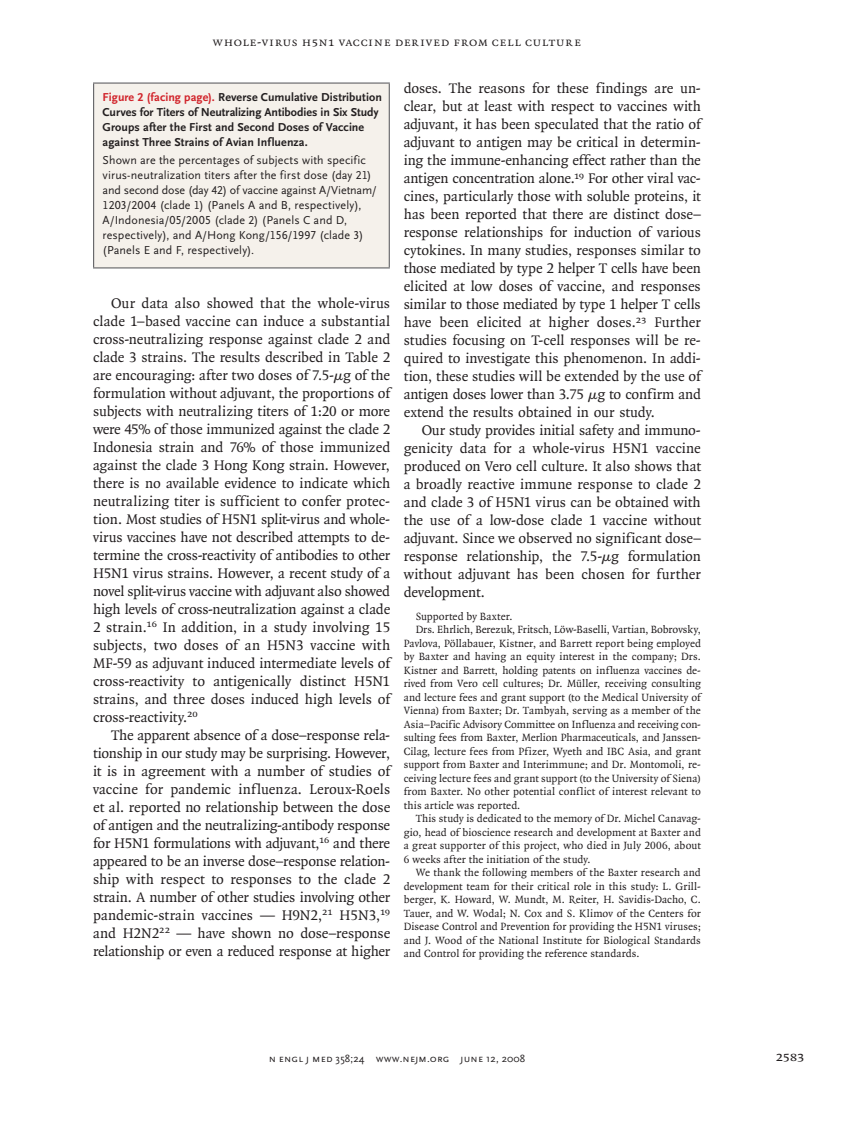
<style>
.page{position:relative;width:851px;height:1134px;background:#fff}
.page>*{position:absolute;margin:0;border:0;box-sizing:border-box;transform-origin:0 0}
.t1{font:15px/18px "OTNEJM Quadraat";letter-spacing:-.005em;color:#231f20;text-align:justify}
.t2{font:14.25px "OTNEJM Quadraat Cap";color:#231f20}
.t3{font:12.75px "OTNEJM Quadraat Small Cap";letter-spacing:.045em;color:#231f20}
.t4{font:12px/15px "OTNEJM Scala Sans LF";letter-spacing:.01em;color:#231f20}
.t5{font:700 12px/15px "OTNEJM Scala Sans LF";letter-spacing:.005em;color:#231f20}
.t6{font:11.25px "OTNEJM Quadraat";letter-spacing:.005em;color:#231f20}
.t7{font:10.8px "OTNEJM Scala Sans LF Cap";letter-spacing:.01em;color:#231f20}
.s1{color:#d1232a}
.s2{font-family:"OTNEJM Scala Sans OSF"}
</style>
<div class="page">
<div style="left:94px;top:83px;width:295px;height:185px;background:#f5f1eb"></div>
<hr style="left:93px;top:267px;width:297px;height:1px;background:#636366">
<hr style="left:93px;top:82px;width:297px;height:2px;background:#636366">
<hr style="left:93px;top:84px;width:1px;height:183px;background:#636366">
<hr style="left:388px;top:84px;width:2px;height:183px;background:#636366">
<p class="t3" style="left:213px;top:35px;width:369px">Whole-Virus H5N1 Vaccine Derived from Cell Culture</p>
<p class="t5" style="left:103px;top:90px;width:281px"><span class="s1">Figure 2 (facing page).</span> Reverse Cumulative Distribution Curves for Titers of Neutralizing Antibodies in Six Study Groups after the First and Second Doses of Vaccine against Three Strains of Avian Influenza.</p>
<p class="t4" style="left:103px;top:153px;width:275px">Shown are the percentages of subjects with specific virus-neutralization titers after the first dose (day 21) and second dose (day 42) of vaccine against A/Vietnam/ 1203/2004 (clade 1) (Panels A and B, respectively), A/Indonesia/05/2005 (clade 2) (Panels C and D, respectively), and A/Hong Kong/156/1997 (clade 3) (Panels E and F, respectively).</p>
<p class="t1" style="left:93px;top:294px;width:299px;text-indent:18px">Our data also showed that the whole-virus clade 1–based vaccine can induce a substantial cross-neutralizing response against clade 2 and clade 3 strains. The results described in Table 2 are encouraging: after two doses of 7.5-μg of the formulation without adjuvant, the proportions of subjects with neutralizing titers of 1:20 or more were 45% of those immunized against the clade 2<br>Indonesia strain and 76% of those immunized against the clade 3 Hong Kong strain. However, there is no available evidence to indicate which neutralizing titer is sufficient to confer protec&shy;tion. Most studies of H5N1 split-virus and whole&shy;virus vaccines have not described attempts to de&shy;termine the cross-reactivity of antibodies to other H5N1 virus strains. However, a recent study of a novel split-virus vaccine with adjuvant also showed high levels of cross-neutralization against a clade 2 strain.<sup>16</sup> In addition, in a study involving 15 subjects, two doses of an H5N3 vaccine with MF-59 as adjuvant induced intermediate levels of cross-reactivity to antigenically distinct H5N1 strains, and three doses induced high levels of cross-reactivity.<sup>20</sup></p>
<p class="t1" style="left:93px;top:726px;width:299px;text-indent:18px">The apparent absence of a dose–response rela&shy;tionship in our study may be surprising. However, it is in agreement with a number of studies of vaccine for pandemic influenza. Leroux-Roels et al. reported no relationship between the dose of antigen and the neutralizing-antibody response for H5N1 formulations with adjuvant,<sup>16</sup> and there appeared to be an inverse dose–response relation&shy;ship with respect to responses to the clade 2 strain. A number of other studies involving other pandemic-strain vaccines — H9N2,<sup>21</sup> H5N3,<sup>19 </sup>and H2N2<sup>22</sup> — have shown no dose–response relationship or even a reduced response at higher</p>
<p class="t1" style="left:404px;top:79px;width:299px">doses. The reasons for these findings are un&shy;clear, but at least with respect to vaccines with adjuvant, it has been speculated that the ratio of adjuvant to antigen may be critical in determin&shy;ing the immune-enhancing effect rather than the antigen concentration alone.<sup>19</sup> For other viral vac&shy;cines, particularly those with soluble proteins, it has been reported that there are distinct dose– response relationships for induction of various cytokines. In many studies, responses similar to those mediated by type 2 helper T cells have been elicited at low doses of vaccine, and responses similar to those mediated by type 1 helper T cells have been elicited at higher doses.<sup>23</sup> Further studies focusing on T-cell responses will be re&shy;quired to investigate this phenomenon. In addi&shy;tion, these studies will be extended by the use of antigen doses lower than 3.75 μg to confirm and extend the results obtained in our study.</p>
<p class="t1" style="left:404px;top:421px;width:299px;text-indent:18px">Our study provides initial safety and immuno&shy;genicity data for a whole-virus H5N1 vaccine produced on Vero cell culture. It also shows that a broadly reactive immune response to clade 2 and clade 3 of H5N1 virus can be obtained with the use of a low-dose clade 1 vaccine without adjuvant. Since we observed no significant dose– response relationship, the 7.5-μg formulation without adjuvant has been chosen for further development.</p>
<p class="t6" style="left:416px;top:609px;width:98px">Supported by Baxter.</p>
<p class="t6" style="left:416px;top:623px;width:286px">Drs. Ehrlich, Berezuk, Fritsch, Löw-Baselli, Vartian, Bobrovsky,</p>
<p class="t6" style="left:404px;top:636px;width:299px">Pavlova, Pöllabauer, Kistner, and Barrett report being employed</p>
<p class="t6" style="left:404px;top:650px;width:298px">by Baxter and having an equity interest in the company; Drs.</p>
<p class="t6" style="left:404px;top:663px;width:299px">Kistner and Barrett, holding patents on influenza vaccines de-</p>
<p class="t6" style="left:404px;top:677px;width:299px">rived from Vero cell cultures; Dr. Müller, receiving consulting</p>
<p class="t6" style="left:404px;top:690px;width:298px">and lecture fees and grant support (to the Medical University of</p>
<p class="t6" style="left:404px;top:704px;width:298px">Vienna) from Baxter; Dr. Tambyah, serving as a member of the</p>
<p class="t6" style="left:404px;top:717px;width:299px">Asia–Pacific Advisory Committee on Influenza and receiving con-</p>
<p class="t6" style="left:404px;top:731px;width:299px">sulting fees from Baxter, Merlion Pharmaceuticals, and Janssen-</p>
<p class="t6" style="left:404px;top:744px;width:298px">Cilag, lecture fees from Pfizer, Wyeth and IBC Asia, and grant</p>
<p class="t6" style="left:404px;top:758px;width:299px">support from Baxter and Interimmune; and Dr. Montomoli, re-</p>
<p class="t6" style="left:404px;top:771px;width:298px">ceiving lecture fees and grant support (to the University of Siena)</p>
<p class="t6" style="left:404px;top:785px;width:298px">from Baxter. No other potential conflict of interest relevant to</p>
<p class="t6" style="left:404px;top:798px;width:118px">this article was reported.</p>
<p class="t6" style="left:416px;top:812px;width:287px">This study is dedicated to the memory of Dr. Michel Canavag-</p>
<p class="t6" style="left:404px;top:825px;width:299px">gio, head of bioscience research and development at Baxter and</p>
<p class="t6" style="left:404px;top:839px;width:298px">a great supporter of this project, who died in July 2006, about</p>
<p class="t6" style="left:404px;top:852px;width:188px">6 weeks after the initiation of the study.</p>
<p class="t6" style="left:416px;top:866px;width:286px">We thank the following members of the Baxter research and</p>
<p class="t6" style="left:404px;top:879px;width:299px">development team for their critical role in this study: L. Grill-</p>
<p class="t6" style="left:404px;top:893px;width:298px">berger, K. Howard, W. Mundt, M. Reiter, H. Savidis-Dacho, C.</p>
<p class="t6" style="left:404px;top:906px;width:298px">Tauer, and W. Wodal; N. Cox and S. Klimov of the Centers for</p>
<p class="t6" style="left:404px;top:920px;width:298px">Disease Control and Prevention for providing the H5N1 viruses;</p>
<p class="t6" style="left:404px;top:933px;width:298px">and J. Wood of the National Institute for Biological Standards</p>
<p class="t6" style="left:404px;top:947px;width:237px">and Control for providing the reference standards.</p>
<p class="t7" style="left:269px;top:1053px;width:258px">n engl j med <span class="s2">358;24</span> www.nejm.org june <span class="s2">12, 2008</span></p>
<p class="t2" style="left:775px;top:1048px;width:30px">2583</p>
</div>
